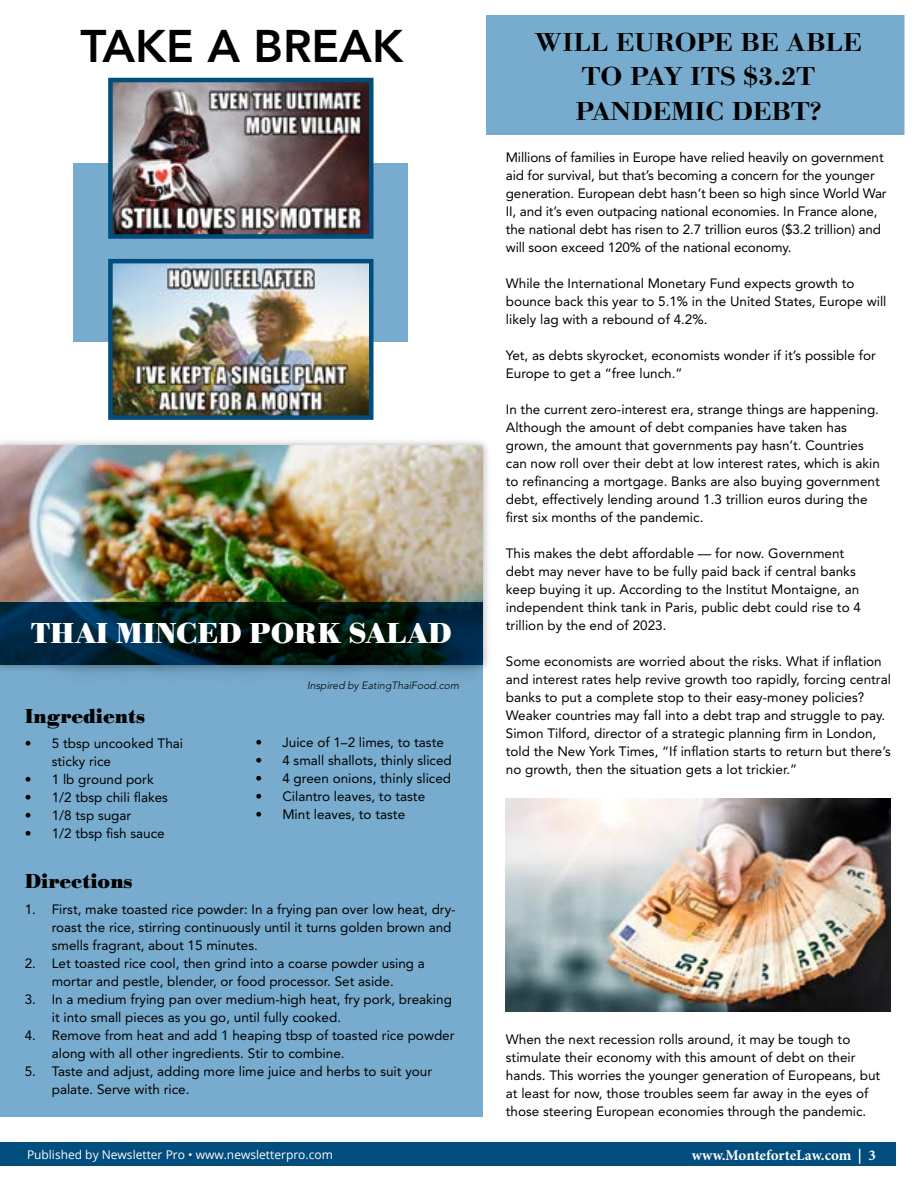
<style>
.page{position:relative;width:918px;height:1188px;background:#fff}
.page>*{position:absolute;margin:0;border:0;box-sizing:border-box;transform-origin:0 0}
.t1{font:800 45.3px "Avenir LT Std";color:#000}
.t2{font:700 30px "Bodoni URW";color:#fff}
.t3{font:500 27px/34.5px "Bodoni URW";color:#000;text-align:center;scale:1.11 1}
.t4{font:700 21px "Bodoni URW";color:#000}
.t5{font:700 15px "Minion Pro";letter-spacing:-.01em;color:#fff}
.t6{font:13.5px/18px "Avenir LT Std";color:#000}
.t7{font:12px "Open Sans";color:#fff}
.t8{font:italic 300 10.5px "Avenir LT Std";color:#000}
</style>
<div class="page">
<img style="left:0;top:15px;width:905px;height:1151px">
<h1 class="t1" style="left:81px;top:20px;width:324px">TAKE A BREAK</h1>
<h2 class="t2" style="left:31px;top:616px;width:422px">THAI MINCED PORK SALAD</h2>
<h3 class="t4" style="left:25px;top:703px;width:122px">Ingredients</h3>
<p class="t6" style="left:52px;top:734px;width:133px;text-indent:-27px">• 5 tbsp uncooked Thai sticky rice</p>
<p class="t6" style="left:25px;top:770px;width:131px">• 1 lb ground pork</p>
<p class="t6" style="left:25px;top:788px;width:145px">• 1/2 tbsp chili flakes</p>
<p class="t6" style="left:25px;top:806px;width:108px">• 1/8 tsp sugar</p>
<p class="t6" style="left:25px;top:824px;width:142px">• 1/2 tbsp fish sauce</p>
<h3 class="t4" style="left:25px;top:869px;width:109px">Directions</h3>
<p class="t8" style="left:307px;top:680px;width:153px">Inspired by EatingThaiFood.com</p>
<p class="t6" style="left:255px;top:734px;width:190px">• Juice of 1–2 limes, to taste</p>
<p class="t6" style="left:255px;top:752px;width:198px">• 4 small shallots, thinly sliced</p>
<p class="t6" style="left:255px;top:770px;width:197px">• 4 green onions, thinly sliced</p>
<p class="t6" style="left:255px;top:788px;width:171px">• Cilantro leaves, to taste</p>
<p class="t6" style="left:255px;top:806px;width:151px">• Mint leaves, to taste</p>
<p class="t6" style="left:52px;top:901px;width:405px;text-indent:-27px">1. First, make toasted rice powder: In a frying pan over low heat, dry&shy;roast the rice, stirring continuously until it turns golden brown and smells fragrant, about 15 minutes.</p>
<p class="t6" style="left:25px;top:954px;width:402px;text-align:center">2. Let toasted rice cool, then grind into a coarse powder using a mortar and pestle, blender, or food processor. Set aside.</p>
<p class="t6" style="left:52px;top:990px;width:402px;text-indent:-27px">3. In a medium frying pan over medium-high heat, fry pork, breaking it into small pieces as you go, until fully cooked.</p>
<p class="t6" style="left:52px;top:1026px;width:404px;text-indent:-27px">4. Remove from heat and add 1 heaping tbsp of toasted rice powder along with all other ingredients. Stir to combine.</p>
<p class="t6" style="left:52px;top:1062px;width:382px;text-indent:-27px">5. Taste and adjust, adding more lime juice and herbs to suit your palate. Serve with rice.</p>
<h3 class="t3" style="left:535px;top:25px;width:296px">WILL EUROPE BE ABLE<br>TO PAY ITS $3.2T<br>PANDEMIC DEBT?</h3>
<p class="t6" style="left:506px;top:148px;width:382px">Millions of families in Europe have relied heavily on government aid for survival, but that’s becoming a concern for the younger generation. European debt hasn’t been so high since World War II, and it’s even outpacing national economies. In France alone, the national debt has risen to 2.7 trillion euros ($3.2 trillion) and will soon exceed 120% of the national economy.</p>
<p class="t6" style="left:506px;top:274px;width:382px">While the International Monetary Fund expects growth to bounce back this year to 5.1% in the United States, Europe will likely lag with a rebound of 4.2%.</p>
<p class="t6" style="left:506px;top:346px;width:371px">Yet, as debts skyrocket, economists wonder if it’s possible for<br>Europe to get a “free lunch.”</p>
<p class="t6" style="left:506px;top:400px;width:376px">In the current zero-interest era, strange things are happening.<br>Although the amount of debt companies have taken has grown, the amount that governments pay hasn’t. Countries can now roll over their debt at low interest rates, which is akin to refinancing a mortgage. Banks are also buying government debt, effectively lending around 1.3 trillion euros during the first six months of the pandemic.</p>
<p class="t6" style="left:506px;top:544px;width:357px">This makes the debt affordable — for now. Government debt may never have to be fully paid back if central banks keep buying it up. According to the Institut Montaigne, an independent think tank in Paris, public debt could rise to 4 trillion by the end of 2023.</p>
<p class="t6" style="left:506px;top:652px;width:387px">Some economists are worried about the risks. What if inflation and interest rates help revive growth too rapidly, forcing central banks to put a complete stop to their easy-money policies?<br>Weaker countries may fall into a debt trap and struggle to pay.<br>Simon Tilford, director of a strategic planning firm in London, told the New York Times, “If inflation starts to return but there’s no growth, then the situation gets a lot trickier.”</p>
<p class="t6" style="left:506px;top:1030px;width:376px">When the next recession rolls around, it may be tough to stimulate their economy with this amount of debt on their hands. This worries the younger generation of Europeans, but at least for now, those troubles seem far away in the eyes of those steering European economies through the pandemic.</p>
<p class="t7" style="left:27px;top:1146px;width:307px">Published by Newsletter Pro • www.newsletterpro.com</p>
<p class="t5" style="left:692px;top:1145px;width:186px">www.MonteforteLaw.com | 3</p>
</div>
